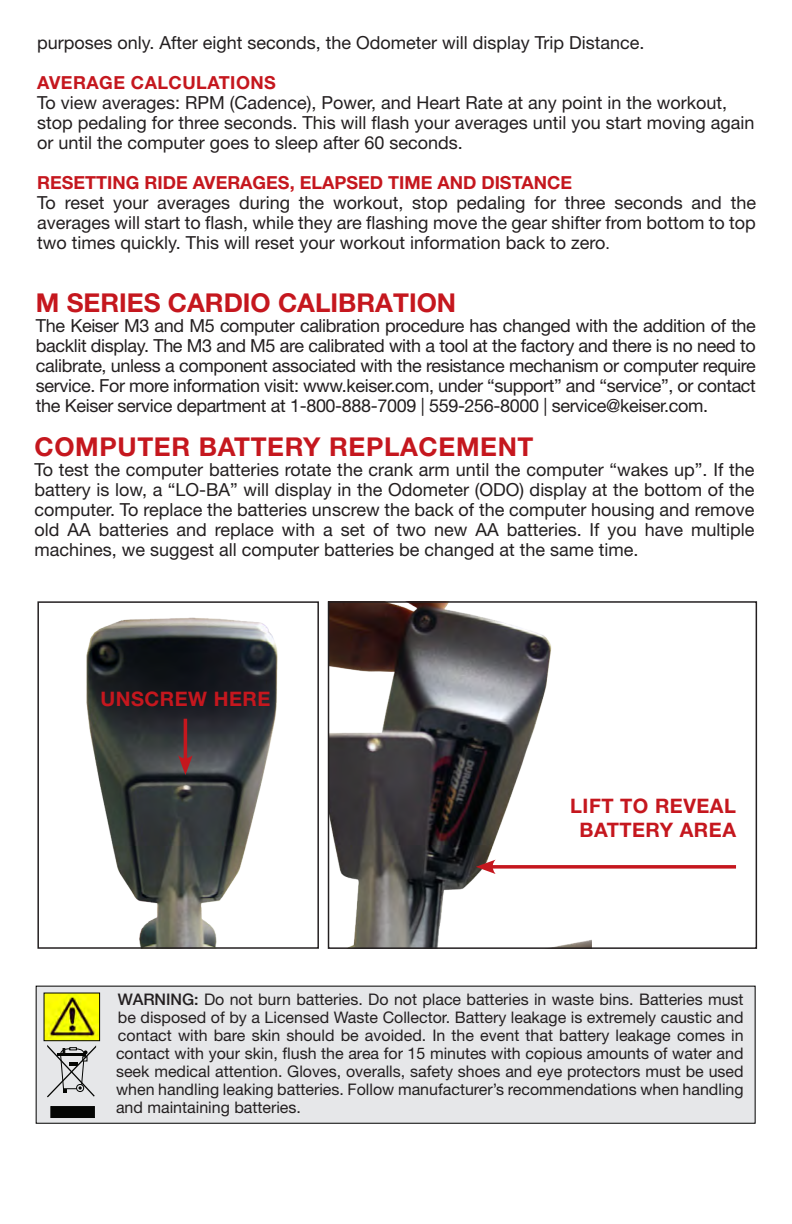
<style>
.page{position:relative;width:792px;height:1224px;background:#fff}
.page>*{position:absolute;margin:0;border:0;box-sizing:border-box;transform-origin:0 0}
.t1{font:700 26px "Helvetica Neue LT Std";letter-spacing:.025em;color:#c5171e}
.t2{font:700 26px "Helvetica Neue LT Std";color:#c5171e}
.t3{font:700 20px "Helvetica Neue LT Std";letter-spacing:.025em;color:#c5171e}
.t4{font:18px/20px "Helvetica Neue LT Std";color:#231f20;text-align:justify}
.t5{font:700 18px "Helvetica Neue LT Std";color:#c5171e}
.t6{font:700 18px "Helvetica Neue LT Std";letter-spacing:.025em;color:#c5171e}
.t7{font:16px/18px "Helvetica Neue LT Std";color:#231f20;text-align:justify}
.s1{font-size:16px}
.s2{font-weight:500}
</style>
<div class="page">
<img style="left:331px;top:604px;width:261px;height:342px">
<div style="left:328px;top:601px;width:429px;height:348px;border:2px solid #231f20"></div>
<svg style="left:496px;top:865px;width:240px;height:4px"></svg>
<svg style="left:476px;top:860px;width:20px;height:14px"></svg>
<div style="left:36px;top:986px;width:719px;height:137px;background:#e6e7e9"></div>
<img style="left:46px;top:995px;width:52px;height:44px">
<div style="left:44px;top:993px;width:56px;height:48px;border:1px solid #040503"></div>
<div style="left:51px;top:1107px;width:43px;height:11px;background:#040503"></div>
<svg style="left:47px;top:1045px;width:49px;height:52px"></svg>
<img style="left:86px;top:617px;width:192px;height:329px">
<div style="left:37px;top:601px;width:282px;height:348px;border:2px solid #231f20"></div>
<hr style="left:184px;top:719px;width:3px;height:43px;background:#c5171e">
<svg style="left:178px;top:755px;width:15px;height:20px"></svg>
<p class="t4" style="left:37px;top:32px;width:609px">purposes only. After eight seconds, the Odometer will display Trip Distance.</p>
<p class="t6" style="left:37px;top:71px;width:240px">AVERAGE CALCULATIONS</p>
<p class="t4" style="left:37px;top:92px;width:719px;text-align:left">To view averages: RPM (Cadence), Power, and Heart Rate at any point in the workout, stop pedaling for three seconds. This will flash your averages until you start moving again or until the computer goes to sleep after 60 seconds.</p>
<p class="t5" style="left:37px;top:171px;width:536px">RESETTING RIDE AVERAGES, ELAPSED TIME AND DISTANCE</p>
<p class="t4" style="left:37px;top:192px;width:720px">To reset your averages during the workout, stop pedaling for three seconds and the averages will start to flash, while they are flashing move the gear shifter from bottom to top two times quickly. This will reset your workout information back to zero<span class="s1">.</span></p>
<p class="t2" style="left:36px;top:287px;width:422px">M SERIES CARDIO CALIBRATION</p>
<p class="t4" style="left:36px;top:316px;width:722px">The Keiser M3 and M5 computer calibration procedure has changed with the addition of the backlit display. The M3 and M5 are calibrated with a tool at the factory and there is no need to calibrate, unless a component associated with the resistance mechanism or computer require service. For more information visit: www.keiser.com, under “support” and “service”, or contact the Keiser service department at 1-800-888-7009 | 559-256-8000 | service@keiser.com.</p>
<p class="t1" style="left:34px;top:430px;width:501px">COMPUTER BATTERY REPLACEMENT</p>
<p class="t4" style="left:34px;top:459px;width:722px">To test the computer batteries rotate the crank arm until the computer “wakes up”. If the battery is low, a “LO-BA” will display in the Odometer (ODO) display at the bottom of the computer. To replace the batteries unscrew the back of the computer housing and remove old AA batteries and replace with a set of two new AA batteries. If you have multiple machines, we suggest all computer batteries be changed at the same time.</p>
<p class="t3" style="left:100px;top:687px;width:171px">UNSCREW HERE</p>
<p class="t3" style="left:570px;top:794px;width:167px">LIFT TO REVEAL</p>
<p class="t3" style="left:579px;top:818px;width:158px">BATTERY AREA</p>
<p class="t7" style="left:116px;top:990px;width:629px"><span class="s2">WARNING:</span> Do not burn batteries. Do not place batteries in waste bins. Batteries must be disposed of by a Licensed Waste Collector. Battery leakage is extremely caustic and contact with bare skin should be avoided. In the event that battery leakage comes in contact with your skin, flush the area for 15 minutes with copious amounts of water and seek medical attention. Gloves, overalls, safety shoes and eye protectors must be used when handling leaking batteries. Follow manufacturer’s recommendations when handling and maintaining batteries.</p>
</div>
